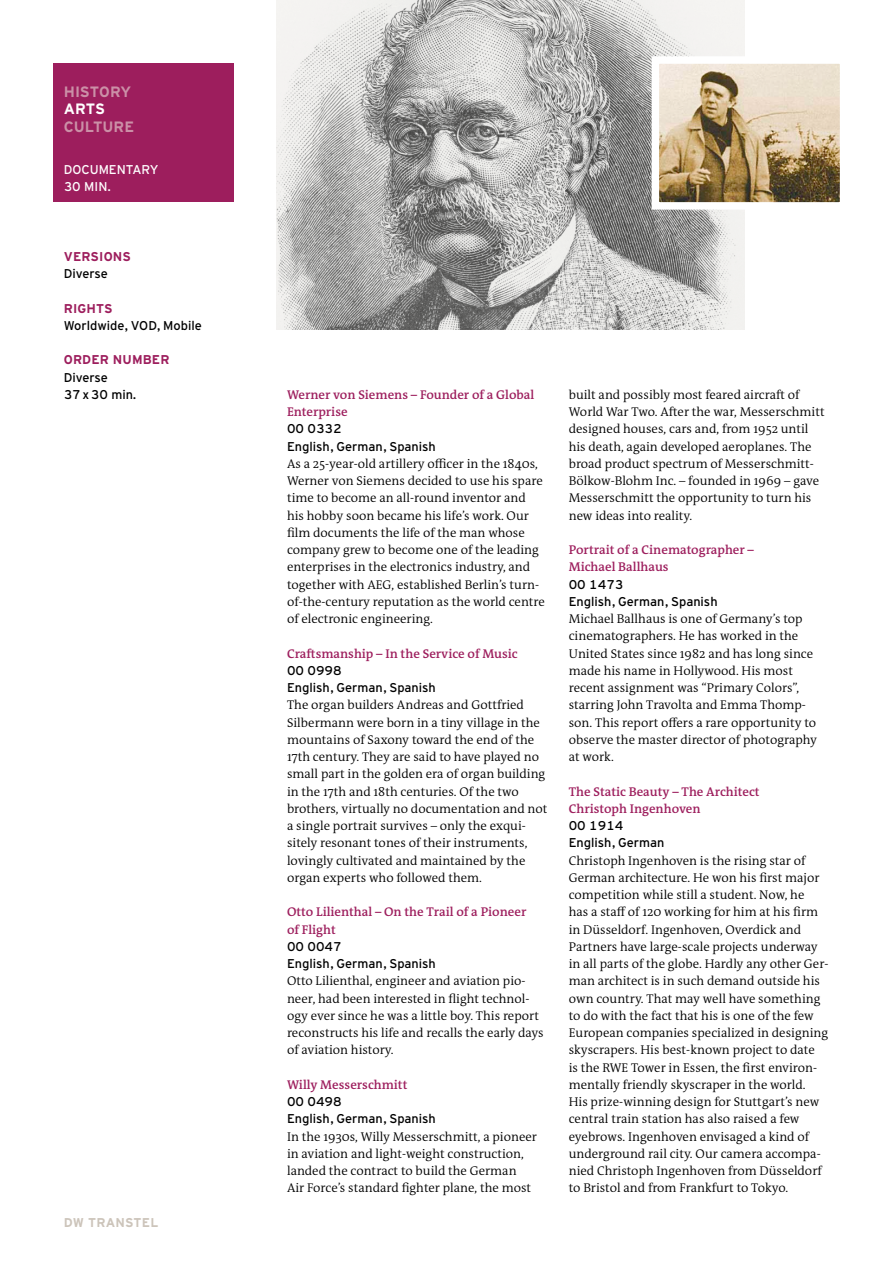
<style>
.page{position:relative;width:893px;height:1263px;background:#fff}
.page>*{position:absolute;margin:0;border:0;box-sizing:border-box;transform-origin:0 0}
.t1{font:700 15px "Interstate DW";color:#cb90a7}
.t2{font:700 15px "Interstate DW";color:#fff}
.t3{font:300 12.75px/17.2px "DW The Antiqua B W4";color:#000}
.t4{font:600 12.75px/17.2px "DW The Antiqua B W6";color:#9d1e5d}
.t5{font:12.75px/17.2px "Interstate DW Line";color:#000}
.t6{font:700 12.75px "Interstate DW";letter-spacing:.01em;color:#9d1e5d}
.t7{font:12.75px/17.2px "Interstate DW Line";color:#fff}
.t8{font:700 12.75px "Interstate DW Line";letter-spacing:.02em;color:#ccc4ba}
</style>
<div class="page">
<div style="left:53px;top:64px;width:181px;height:138px;background:#9d1e5d"></div>
<img style="left:276px;top:0;width:468px;height:330px">
<img style="left:648px;top:53px;width:192px;height:160px">
<p class="t1" style="left:64px;top:83px;width:69px">HISTORY</p>
<p class="t2" style="left:64px;top:101px;width:43px">ARTS</p>
<p class="t1" style="left:64px;top:118px;width:72px">CULTURE</p>
<p class="t7" style="left:64px;top:161px;width:96px">DOCUMENTARY<br>30 MIN.</p>
<p class="t6" style="left:64px;top:249px;width:69px">VERSIONS</p>
<p class="t5" style="left:64px;top:265px;width:46px">Diverse</p>
<p class="t6" style="left:64px;top:301px;width:50px">RIGHTS</p>
<p class="t5" style="left:64px;top:317px;width:140px">Worldwide, VOD, Mobile</p>
<p class="t6" style="left:64px;top:353px;width:107px">ORDER NUMBER</p>
<p class="t5" style="left:64px;top:368px;width:74px">Diverse<br>37x30 min.</p>
<p class="t8" style="left:64px;top:1215px;width:96px">DW TRANSTEL</p>
<p class="t4" style="left:287px;top:386px;width:249px">Werner von Siemens – Founder of a Global<br>Enterprise</p>
<p class="t5" style="left:287px;top:420px;width:150px">00 0332<br>English, German, Spanish</p>
<p class="t3" style="left:287px;top:455px;width:259px">As a 25-year-old artillery officer in the 1840s, Werner von Siemens decided to use his spare time to become an all-round inventor and his hobby soon became his life’s work. Our film documents the life of the man whose company grew to become one of the leading enterprises in the electronics industry, and together with AEG, established Berlin’s turn&shy;of-the-century reputation as the world centre of electronic engineering.</p>
<p class="t4" style="left:287px;top:645px;width:232px">Craftsmanship – In the Service of Music</p>
<p class="t5" style="left:287px;top:662px;width:150px">00 0998<br>English, German, Spanish</p>
<p class="t3" style="left:287px;top:696px;width:262px">The organ builders Andreas and Gottfried Silbermann were born in a tiny village in the mountains of Saxony toward the end of the 17th century. They are said to have played no small part in the golden era of organ building in the 17th and 18th centuries. Of the two brothers, virtually no documentation and not a single portrait survives – only the exqui&shy;sitely resonant tones of their instruments, lovingly cultivated and maintained by the organ experts who followed them.</p>
<p class="t4" style="left:287px;top:903px;width:241px">Otto Lilienthal – On the Trail of a Pioneer of Flight</p>
<p class="t5" style="left:287px;top:938px;width:150px">00 0047<br>English, German, Spanish</p>
<p class="t3" style="left:287px;top:972px;width:258px">Otto Lilienthal, engineer and aviation pio&shy;neer, had been interested in flight technol&shy;ogy ever since he was a little boy. This report reconstructs his life and recalls the early days of aviation history.</p>
<p class="t4" style="left:287px;top:1076px;width:122px">Willy Messerschmitt</p>
<p class="t5" style="left:287px;top:1093px;width:150px">00 0498<br>English, German, Spanish</p>
<p class="t3" style="left:287px;top:1128px;width:251px">In the 1930s, Willy Messerschmitt, a pioneer in aviation and light-weight construction, landed the contract to build the German Air Force’s standard fighter plane, the most</p>
<p class="t3" style="left:569px;top:386px;width:257px">built and possibly most feared aircraft of World War Two. After the war, Messerschmitt designed houses, cars and, from 1952 until his death, again developed aeroplanes. The broad product spectrum of Messerschmitt-Bölkow-Blohm Inc. – founded in 1969 – gave Messerschmitt the opportunity to turn his new ideas into reality.</p>
<p class="t4" style="left:569px;top:541px;width:187px">Portrait of a Cinematographer –<br>Michael Ballhaus</p>
<p class="t5" style="left:569px;top:575px;width:150px">00 1473<br>English, German, Spanish</p>
<p class="t3" style="left:569px;top:610px;width:250px">Michael Ballhaus is one of Germany’s top cinematographers. He has worked in the United States since 1982 and has long since made his name in Hollywood. His most recent assignment was “Primary Colors”, starring John Travolta and Emma Thomp&shy;son. This report offers a rare opportunity to observe the master director of photography at work.</p>
<p class="t4" style="left:569px;top:783px;width:192px">The Static Beauty – The Architect<br>Christoph Ingenhoven</p>
<p class="t5" style="left:569px;top:817px;width:97px">00 1914<br>English, German</p>
<p class="t3" style="left:569px;top:852px;width:261px">Christoph Ingenhoven is the rising star of German architecture. He won his first major competition while still a student. Now, he<br>has a staff of 120 working for him at his firm in Düsseldorf. Ingenhoven, Overdick and Partners have large-scale projects underway in all parts of the globe. Hardly any other Ger&shy;man architect is in such demand outside his own country. That may well have something to do with the fact that his is one of the few European companies specialized in designing skyscrapers. His best-known project to date<br>is the RWE Tower in Essen, the first environ&shy;mentally friendly skyscraper in the world.<br>His prize-winning design for Stuttgart’s new central train station has also raised a few eyebrows. Ingenhoven envisaged a kind of underground rail city. Our camera accompa&shy;nied Christoph Ingenhoven from Düsseldorf to Bristol and from Frankfurt to Tokyo.</p>
</div>
